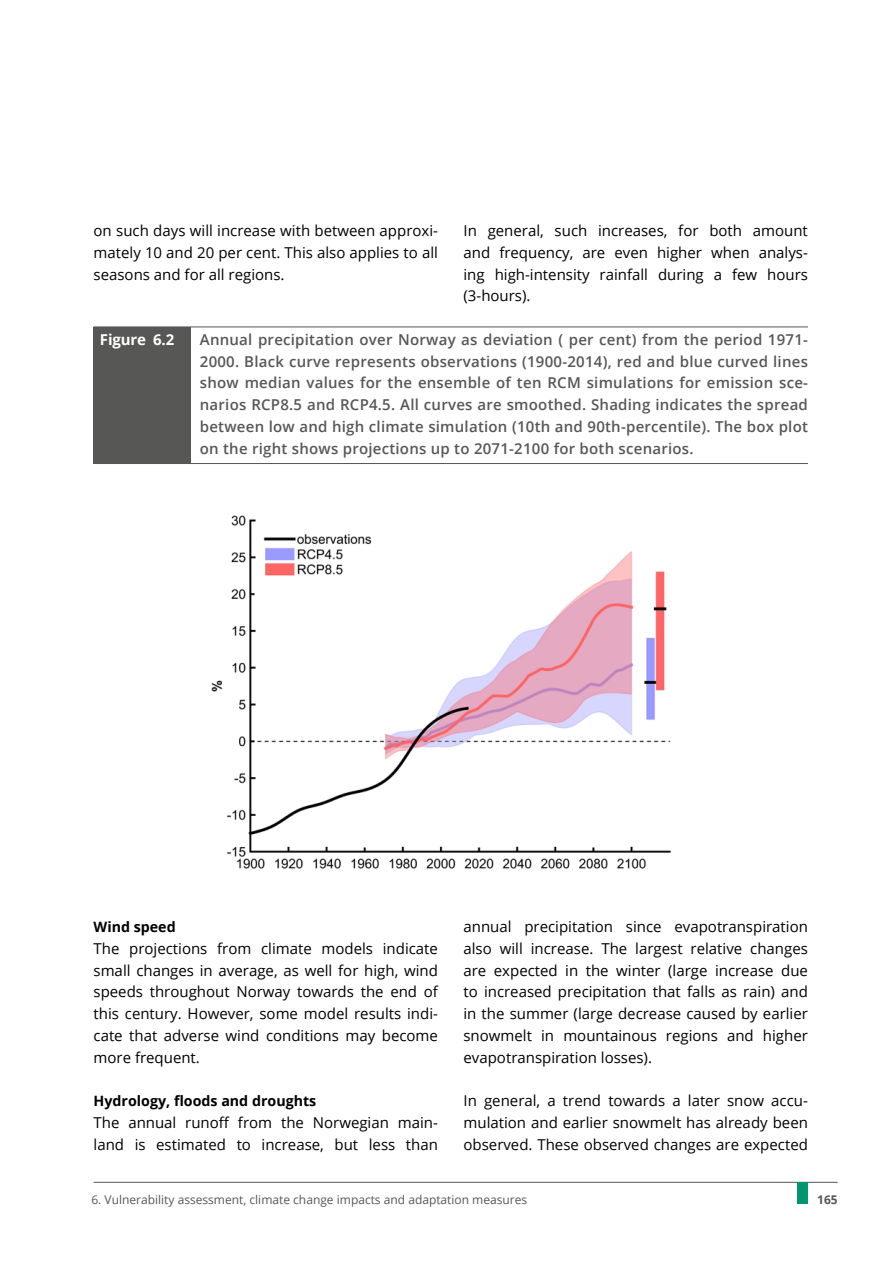
<style>
.page{position:relative;width:893px;height:1263px;background:#fff}
.page>*{position:absolute;margin:0;border:0;box-sizing:border-box;transform-origin:0 0}
.Normal--start{font:15px/21.8px "Open Sans";color:#000;text-align:justify}
.t1{font:600 15px/21.8px "Open Sans";letter-spacing:.015em;color:#575756;text-align:justify}
.t2{font:700 15px "Open Sans";letter-spacing:-.01em;color:#fff}
.avsnitt-tittel{font:700 14.25px "Open Sans";color:#000}
.t3{font:12px "Open Sans";color:#575756}
.t4{font:700 12px "Open Sans";color:#575756}
</style>
<div class="page">
<hr style="left:94px;top:1182px;width:744px;height:1px;background:#575756">
<div style="left:798px;top:1183px;width:10px;height:21px;background:#009770"></div>
<div style="left:94px;top:327px;width:97px;height:136px;background:#575756"></div>
<hr style="left:94px;top:463px;width:714px;height:1px;background:#575756">
<hr style="left:94px;top:327px;width:714px;height:1px;background:#575756">
<img style="left:211px;top:515px;width:460px;height:354px">
<p class="Normal--start" style="left:94px;top:219px;width:346px">on such days will increase with between approxi&shy;mately 10 and 20 per cent. This also applies to all seasons and for all regions.</p>
<p class="Normal--start" style="left:463px;top:219px;width:346px">In general, such increases, for both amount and frequency, are even higher when analys&shy;ing high-intensity rainfall during a few hours (3-hours).</p>
<p class="t2" style="left:100px;top:329px;width:76px">Figure 6.2</p>
<p class="t1" style="left:200px;top:328px;width:610px">Annual precipitation over Norway as deviation ( per cent) from the period 1971- 2000. Black curve represents observations (1900-2014), red and blue curved lines show median values for the ensemble of ten RCM simulations for emission sce&shy;narios RCP8.5 and RCP4.5. All curves are smoothed. Shading indicates the spread between low and high climate simulation (10th and 90th-percentile). The box plot on the right shows projections up to 2071-2100 for both scenarios.</p>
<p class="avsnitt-tittel" style="left:94px;top:917px;width:84px">Wind speed</p>
<p class="Normal--start" style="left:94px;top:937px;width:346px">The projections from climate models indicate small changes in average, as well for high, wind speeds throughout Norway towards the end of this century. However, some model results indi&shy;cate that adverse wind conditions may become more frequent.</p>
<p class="avsnitt-tittel" style="left:94px;top:1091px;width:224px">Hydrology, floods and droughts</p>
<p class="Normal--start" style="left:94px;top:1111px;width:346px">The annual runoff from the Norwegian main&shy;land is estimated to increase, but less than</p>
<p class="Normal--start" style="left:463px;top:915px;width:346px">annual precipitation since evapotranspiration also will increase. The largest relative changes are expected in the winter (large increase due to increased precipitation that falls as rain) and in the summer (large decrease caused by earlier snowmelt in mountainous regions and higher evapotranspiration losses).</p>
<p class="Normal--start" style="left:463px;top:1089px;width:346px">In general, a trend towards a later snow accu&shy;mulation and earlier snowmelt has already been observed. These observed changes are expected</p>
<p class="t3" style="left:91px;top:1191px;width:437px">6. Vulnerability assessment, climate change impacts and adaptation measures</p>
<p class="t4" style="left:817px;top:1191px;width:22px">165</p>
</div>
